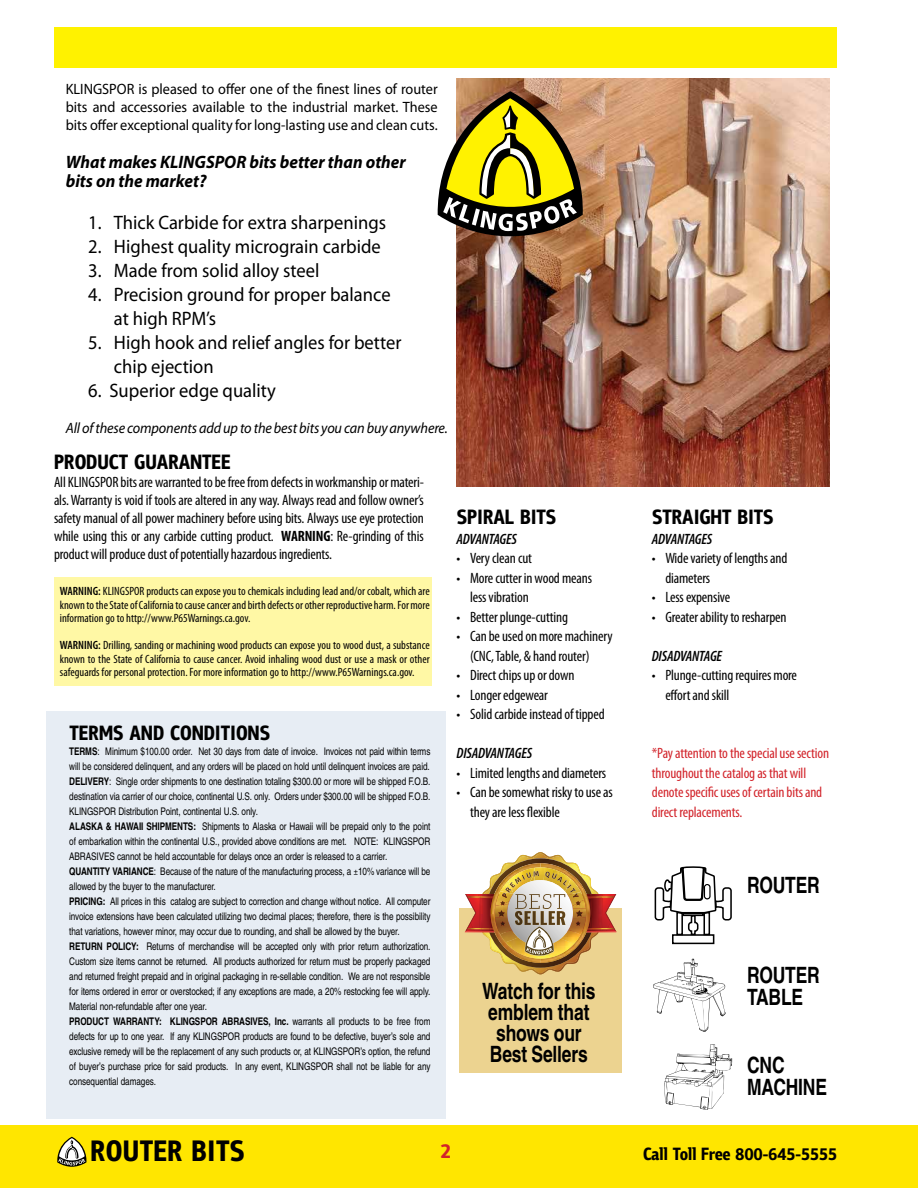
<style>
.page{position:relative;width:918px;height:1188px;background:#fff}
.page>*{position:absolute;margin:0;border:0;box-sizing:border-box;transform-origin:0 0}
.t1{font:700 22.5px/21px "Te X Gyre Heros Condensed";letter-spacing:-.01em;color:#000;scale:.95 1}
.t2{font:19.5px/24px "Myriad Pro";color:#000;scale:.95 1}
.t3{font:italic 700 18px/19.5px "Myriad Pro";color:#000;scale:.95 1}
.t4{font:700 18px "PF Bulletin Sans Pro";color:#000;scale:.95 1}
.t5{font:condensed 15px/19.5px "Myriad Pro";letter-spacing:-.01em;color:#000}
.t6{font:15px/18px "Myriad Pro";color:#000;text-align:justify;scale:.95 1}
.t7{font:condensed 15px/19.5px "Myriad Pro";letter-spacing:-.01em;color:#d2232a}
.t8{font:italic 15px "Myriad Pro";letter-spacing:-.01em;color:#000;scale:.95 1}
.t9{font:italic 600 condensed 15px "Myriad Pro";letter-spacing:-.01em;color:#000}
.t10{font:condensed 12px/13.5px "Myriad Pro";color:#000;text-align:justify}
.t11{font:10.5px/15px "Te X Gyre Heros Condensed";letter-spacing:-.01em;color:#000;scale:.95 1}
.s1{font-weight:700}
.s2{font-weight:600}
</style>
<div class="page">
<div style="left:0;top:1125px;width:918px;height:63px;background:#ffe600"></div>
<svg style="left:57px;top:1137px;width:29px;height:30px"></svg>
<div style="left:459px;top:908px;width:162px;height:164px;background:#ecd390"></div>
<div style="left:54px;top:577px;width:378px;height:109px;background:#fff8a5"></div>
<div style="left:46px;top:711px;width:400px;height:408px;background:#e7edf4"></div>
<img style="left:456px;top:79px;width:373px;height:408px">
<svg style="left:438px;top:91px;width:145px;height:145px"></svg>
<svg style="left:655px;top:866px;width:77px;height:78px"></svg>
<svg style="left:705px;top:885px;width:4px;height:13px"></svg>
<svg style="left:664px;top:1044px;width:68px;height:66px"></svg>
<svg style="left:653px;top:959px;width:73px;height:73px"></svg>
<div style="left:54px;top:27px;width:783px;height:41px;background:#fff200"></div>
<img style="left:465px;top:852px;width:151px;height:122px">
<h3 class="t6" style="left:66px;top:80px;width:393px">KLINGSPOR is pleased to offer one of the finest lines of router bits and accessories available to the industrial market. These bits offer exceptional quality for long-lasting use and clean cuts.</h3>
<h3 class="t3" style="left:66px;top:152px;width:359px">What makes KLINGSPOR bits better than other bits on the market?</h3>
<h2 class="t2" style="left:88px;top:211px;width:315px">1. Thick Carbide for extra sharpenings</h2>
<h2 class="t2" style="left:88px;top:235px;width:309px">2. Highest quality micrograin carbide</h2>
<h2 class="t2" style="left:88px;top:259px;width:245px">3. Made from solid alloy steel</h2>
<h2 class="t2" style="left:114px;top:283px;width:293px;text-indent:-26px">4. Precision ground for proper balance at high RPM’s</h2>
<h2 class="t2" style="left:114px;top:331px;width:304px;text-indent:-26px">5. High hook and relief angles for better chip ejection</h2>
<h2 class="t2" style="left:88px;top:379px;width:199px">6. Superior edge quality</h2>
<h3 class="t8" style="left:66px;top:419px;width:404px">All of these components add up to the best bits you can buy anywhere.</h3>
<p class="t5" style="left:54px;top:472px;width:371px;line-height:18px;text-align:justify">All KLINGSPOR bits are warranted to be free from defects in workmanship or materi&shy;als. Warranty is void if tools are altered in any way. Always read and follow owner’s safety manual of all power machinery before using bits. Always use eye protection while using this or any carbide cutting product. <span class="s1">WARNING</span>: Re-grinding of this product will produce dust of potentially hazardous ingredients.</p>
<p class="t10" style="left:60px;top:584px;width:371px"><span class="s2">WARNING:</span> KLINGSPOR products can expose you to chemicals including lead and/or cobalt, which are known to the State of California to cause cancer and birth defects or other reproductive harm. For more information go to http://www.P65Warnings.ca.gov.</p>
<p class="t10" style="left:60px;top:638px;width:371px"><span class="s2">WARNING:</span> Drilling, sanding or machining wood products can expose you to wood dust, a substance known to the State of California to cause cancer. Avoid inhaling wood dust or use a mask or other safeguards for personal protection. For more information go to http://www.P65Warnings.ca.gov.</p>
<p class="t11" style="left:69px;top:743px;width:382px"><span class="s1">TERMS</span>: Minimum $100.00 order. Net 30 days from date of invoice. Invoices not paid within terms will be considered delinquent, and any orders will be placed on hold until delinquent invoices are paid.<br><span class="s1">DELIVERY</span>: Single order shipments to one destination totaling $300.00 or more will be shipped F.O.B. destination via carrier of our choice, continental U.S. only. Orders under $300.00 will be shipped F.O.B.<br>KLINGSPOR Distribution Point, continental U.S. only.<br><span class="s1">ALASKA &amp; HAWAII SHIPMENTS:</span> Shipments to Alaska or Hawaii will be prepaid only to the point of embarkation within the continental U.S., provided above conditions are met. NOTE: KLINGSPOR ABRASIVES cannot be held accountable for delays once an order is released to a carrier.<br><span class="s1">QUANTITY VARIANCE</span>: Because of the nature of the manufacturing process, a ±10% variance will be allowed by the buyer to the manufacturer.<br><span class="s1">PRICING:</span> All prices in this catalog are subject to correction and change without notice. All computer invoice extensions have been calculated utilizing two decimal places; therefore, there is the possibility that variations, however minor, may occur due to rounding, and shall be allowed by the buyer.<br><span class="s1">RETURN POLICY:</span> Returns of merchandise will be accepted only with prior return authorization.<br>Custom size items cannot be returned. All products authorized for return must be properly packaged and returned freight prepaid and in original packaging in re-sellable condition. We are not responsible for items ordered in error or overstocked; if any exceptions are made, a 20% restocking fee will apply.<br>Material non-refundable after one year.<br><span class="s1">PRODUCT WARRANTY: KLINGSPOR ABRASIVES, Inc.</span> warrants all products to be free from defects for up to one year. If any KLINGSPOR products are found to be defective, buyer’s sole and exclusive remedy will be the replacement of any such products or, at KLINGSPOR’s option, the refund of buyer’s purchase price for said products. In any event, KLINGSPOR shall not be liable for any consequential damages.</p>
<h3 class="t9" style="left:457px;top:530px;width:62px">ADVANTAGES</h3>
<h3 class="t5" style="left:457px;top:548px;width:77px">• Very clean cut</h3>
<h3 class="t5" style="left:470px;top:568px;width:123px;text-indent:-14px">• More cutter in wood means less vibration</h3>
<h3 class="t5" style="left:457px;top:607px;width:113px">• Better plunge-cutting</h3>
<h3 class="t5" style="left:470px;top:626px;width:144px;text-indent:-14px">• Can be used on more machinery (CNC, Table, &amp; hand router)</h3>
<h3 class="t5" style="left:457px;top:665px;width:119px">• Direct chips up or down</h3>
<h3 class="t5" style="left:457px;top:685px;width:93px">• Longer edgewear</h3>
<h3 class="t5" style="left:457px;top:704px;width:150px">• Solid carbide instead of tipped</h3>
<h3 class="t9" style="left:457px;top:744px;width:77px">DISADVANTAGES</h3>
<h3 class="t5" style="left:457px;top:763px;width:151px">• Limited lengths and diameters</h3>
<h3 class="t5" style="left:470px;top:782px;width:144px;text-indent:-14px">• Can be somewhat risky to use as they are less flexible</h3>
<h1 class="t1" style="left:482px;top:980px;width:121px;text-align:center">Watch for this emblem that shows our<br>Best Sellers</h1>
<h3 class="t9" style="left:652px;top:530px;width:62px">ADVANTAGES</h3>
<h3 class="t5" style="left:665px;top:548px;width:124px;text-indent:-14px">• Wide variety of lengths and diameters</h3>
<h3 class="t5" style="left:652px;top:587px;width:80px">• Less expensive</h3>
<h3 class="t5" style="left:652px;top:607px;width:136px">• Greater ability to resharpen</h3>
<h3 class="t9" style="left:652px;top:647px;width:72px">DISADVANTAGE</h3>
<h3 class="t5" style="left:665px;top:665px;width:133px;text-indent:-14px">• Plunge-cutting requires more effort and skill</h3>
<h3 class="t7" style="left:652px;top:743px;width:179px">*Pay attention to the special use section throughout the catalog as that will denote specific uses of certain bits and direct replacements.</h3>
<h1 class="t1" style="left:747px;top:873px;width:78px">ROUTER</h1>
<h1 class="t1" style="left:747px;top:962px;width:78px;line-height:22.5px">ROUTER<br>TABLE</h1>
<h3 class="t4" style="left:659px;top:1143px;width:41px">●● □●●</h3>
<h1 class="t1" style="left:747px;top:1052px;width:86px;line-height:22.5px">CNC<br>MACHINE</h1>
</div>
